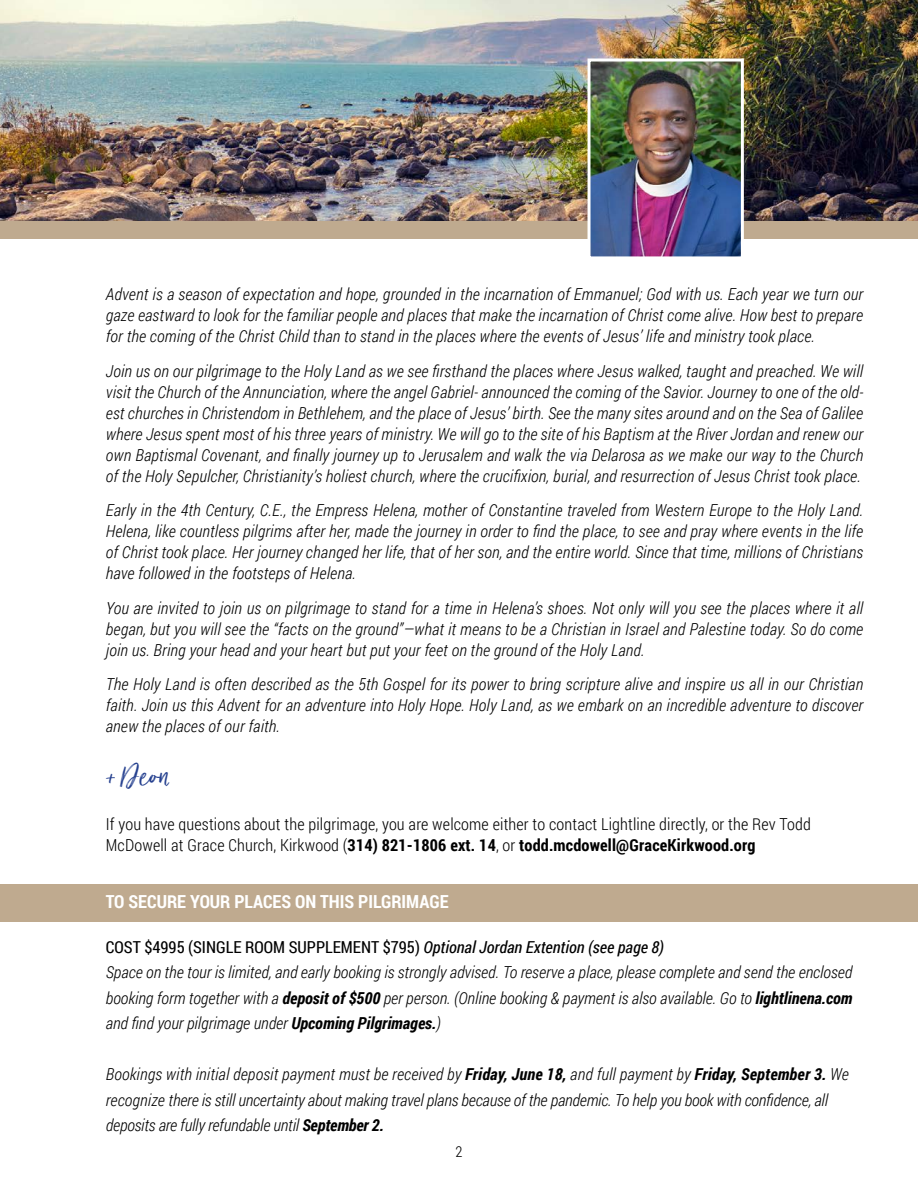
<style>
.page{position:relative;width:918px;height:1188px;background:#fff}
.page>*{position:absolute;margin:0;border:0;box-sizing:border-box;transform-origin:0 0}
.t1{font:37.5px "Just Lovely Alt 1";color:#25408f}
.t2{font:700 18px "Roboto Condensed";color:#fff}
.t3{font:italic 300 16.5px/21px "Roboto Condensed";color:#000;text-align:justify}
.t4{font:300 16.5px/21px "Roboto Condensed";letter-spacing:.01em;color:#000}
.t5{font:300 15px "Roboto Condensed";color:#000}
.s1{font-weight:700}
.s2{font-weight:400;font-style:normal}
.s3{font-weight:400}
</style>
<div class="page">
<div style="left:0;top:884px;width:917px;height:37px;background:#bfaa8f"></div>
<img style="left:0;top:0;width:918px;height:221px">
<div style="left:0;top:221px;width:918px;height:18px;background:#bfaa8f"></div>
<img style="left:592px;top:62px;width:148px;height:193px">
<div style="left:588px;top:58px;width:156px;height:201px;border:3px solid #fff"></div>
<p class="t3" style="left:106px;top:283px;width:759px">Advent is a season of expectation and hope, grounded in the incarnation of Emmanuel; God with us. Each year we turn our gaze eastward to look for the familiar people and places that make the incarnation of Christ come alive. How best to prepare for the coming of the Christ Child than to stand in the places where the events of Jesus’ life and ministry took place.</p>
<p class="t3" style="left:106px;top:360px;width:759px">Join us on our pilgrimage to the Holy Land as we see firsthand the places where Jesus walked, taught and preached. We will visit the Church of the Annunciation, where the angel Gabriel- announced the coming of the Savior. Journey to one of the old&shy;est churches in Christendom in Bethlehem, and the place of Jesus’ birth. See the many sites around and on the Sea of Galilee where Jesus spent most of his three years of ministry. We will go to the site of his Baptism at the River Jordan and renew our own Baptismal Covenant, and finally journey up to Jerusalem and walk the via Delarosa as we make our way to the Church of the Holy Sepulcher, Christianity’s holiest church, where the crucifixion, burial, and resurrection of Jesus Christ took place.</p>
<p class="t3" style="left:106px;top:499px;width:759px">Early in the 4th Century, C.E., the Empress Helena, mother of Constantine traveled from Western Europe to the Holy Land.<br>Helena, like countless pilgrims after her, made the journey in order to find the place, to see and pray where events in the life of Christ took place. Her journey changed her life, that of her son, and the entire world. Since that time, millions of Christians have followed in the footsteps of Helena.</p>
<p class="t3" style="left:106px;top:597px;width:759px">You are invited to join us on pilgrimage to stand for a time in Helena’s shoes. Not only will you see the places where it all began, but you will see the “facts on the ground”—what it means to be a Christian in Israel and Palestine today. So do come join us. Bring your head and your heart but put your feet on the ground of the Holy Land.</p>
<p class="t3" style="left:106px;top:673px;width:759px">The Holy Land is often described as the 5th Gospel for its power to bring scripture alive and inspire us all in our Christian faith. Join us this Advent for an adventure into Holy Hope. Holy Land, as we embark on an incredible adventure to discover anew the places of our faith.</p>
<h1 class="t1" style="left:106px;top:755px;width:65px">+ Deon</h1>
<p class="t4" style="left:106px;top:813px;width:707px">If you have questions about the pilgrimage, you are welcome either to contact Lightline directly, or the Rev Todd<br>McDowell at Grace Church, Kirkwood (<span class="s1">314) 821-1806 ext. 14</span>, or <span class="s1">todd.mcdowell@GraceKirkwood.org</span></p>
<p class="t2" style="left:106px;top:889px;width:344px">TO SECURE YOUR PLACES ON THIS PILGRIMAGE</p>
<p class="t3" style="left:106px;top:934px;width:748px;line-height:25.5px;text-align:left"><span class="s2">COST $4995 (SINGLE ROOM SUPPLEMENT $795)</span> <span class="s3">Optional Jordan Extention (see page 8)<br></span>Space on the tour is limited, and early booking is strongly advised. To reserve a place, please complete and send the enclosed booking form together with a <span class="s1">deposit of $500</span> per person. (Online booking &amp; payment is also available. Go to <span class="s1">lightlinena.com </span>and find your pilgrimage under <span class="s1">Upcoming Pilgrimages.</span>)</p>
<p class="t3" style="left:106px;top:1061px;width:745px;line-height:25.5px;text-align:left">Bookings with initial deposit payment must be received by <span class="s1">Friday, June 18,</span> and full payment by <span class="s1">Friday, September 3.</span> We recognize there is still uncertainty about making travel plans because of the pandemic. To help you book with confidence, all deposits are fully refundable until <span class="s1">September 2.</span></p>
<p class="t5" style="left:455px;top:1141px;width:9px">2</p>
</div>
